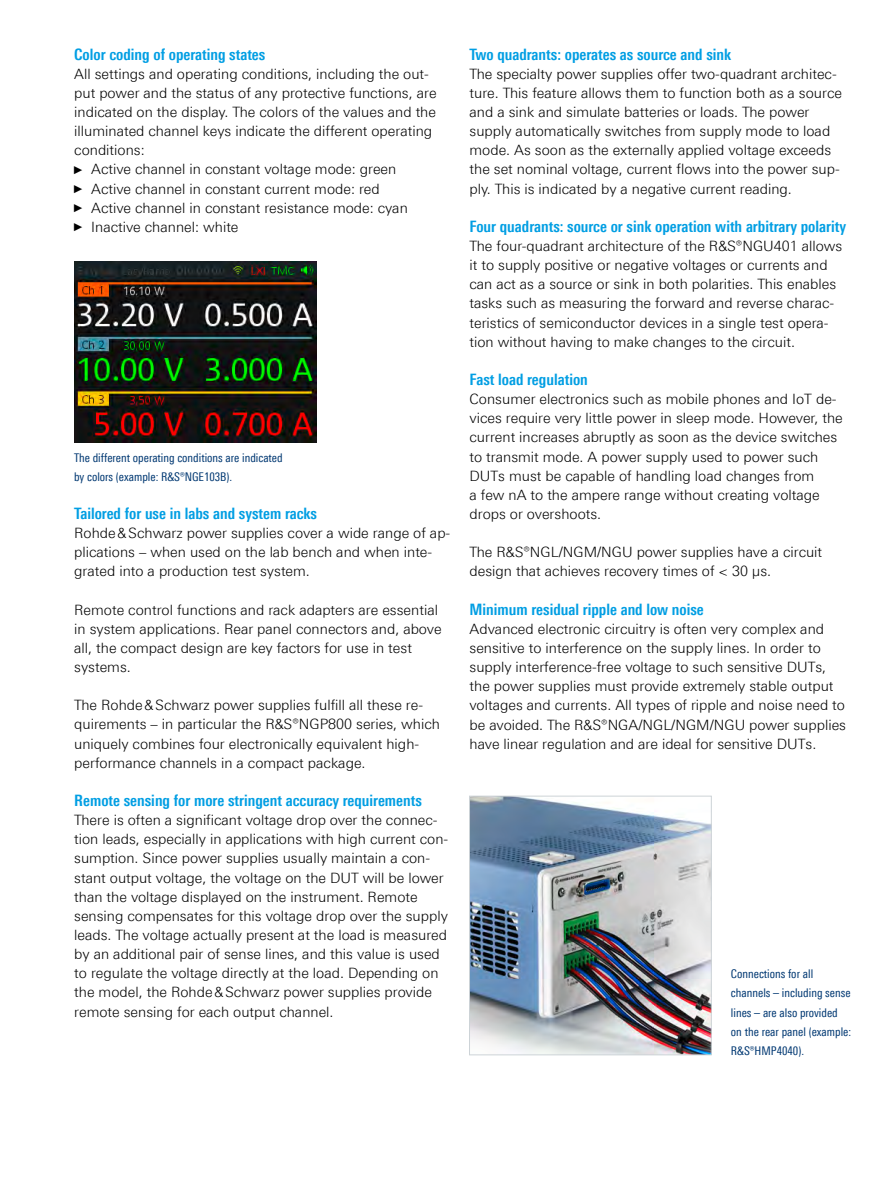
<style>
.page{position:relative;width:885px;height:1191px;background:#fff}
.page>*{position:absolute;margin:0;border:0;box-sizing:border-box;transform-origin:0 0}
.Absatzfett_cyan{font:700 15.75px "Linotype Univers 620 Cn";color:#009ee3}
.Haupttext_ohne_Absta{font:300 14.25px/19.2px "Linotype Univers 330";color:#000}
.Haupttext{font:300 14.25px/19.2px "Linotype Univers 330";color:#000}
.Bildunterschrift{font:12px/19.2px "Linotype Univers 420 Cn";color:#003872}
.s1{font-family:"Arial Narrow";font-weight:400;font-size:11.4px}
</style>
<div class="page">
<img style="left:74px;top:261px;width:242px;height:181px">
<img style="left:471px;top:797px;width:238px;height:256px">
<div style="left:469px;top:795px;width:242px;height:260px;border:1px solid #cdd3d7"></div>
<p class="Absatzfett_cyan" style="left:74px;top:45px;width:193px">Color coding of operating states</p>
<p class="Haupttext_ohne_Absta" style="left:74px;top:64px;width:364px">All settings and operating conditions, including the out&shy;put power and the status of any protective functions, are indicated on the display. The colors of the values and the illuminated channel keys indicate the different operating conditions:</p>
<p class="Haupttext_ohne_Absta" style="left:74px;top:160px;width:323px"><span class="s1">►</span> Active channel in constant voltage mode: green</p>
<p class="Haupttext_ohne_Absta" style="left:74px;top:179px;width:307px"><span class="s1">►</span> Active channel in constant current mode: red</p>
<p class="Haupttext_ohne_Absta" style="left:74px;top:198px;width:335px"><span class="s1">►</span> Active channel in constant resistance mode: cyan</p>
<p class="Haupttext_ohne_Absta" style="left:74px;top:217px;width:166px"><span class="s1">►</span> Inactive channel: white</p>
<p class="Bildunterschrift" style="left:74px;top:447px;width:210px">The different operating conditions are indicated by colors (example: R&amp;S®NGE103B).</p>
<p class="Absatzfett_cyan" style="left:74px;top:504px;width:244px">Tailored for use in labs and system racks</p>
<p class="Haupttext_ohne_Absta" style="left:74px;top:523px;width:377px">Rohde&amp;Schwarz power supplies cover a wide range of ap&shy;plications – when used on the lab bench and when inte&shy;grated into a production test system.</p>
<p class="Haupttext" style="left:74px;top:600px;width:369px">Remote control functions and rack adapters are essential in system applications. Rear panel connectors and, above all, the compact design are key factors for use in test systems.</p>
<p class="Haupttext" style="left:74px;top:695px;width:367px">The Rohde&amp;Schwarz power supplies fulfill all these re&shy;quirements – in particular the R&amp;S®NGP800 series, which uniquely combines four electronically equivalent high&shy;performance channels in a compact package.</p>
<p class="Absatzfett_cyan" style="left:74px;top:791px;width:349px">Remote sensing for more stringent accuracy requirements</p>
<p class="Haupttext_ohne_Absta" style="left:74px;top:810px;width:375px">There is often a significant voltage drop over the connec&shy;tion leads, especially in applications with high current con&shy;sumption. Since power supplies usually maintain a con&shy;stant output voltage, the voltage on the DUT will be lower than the voltage displayed on the instrument. Remote sensing compensates for this voltage drop over the supply leads. The voltage actually present at the load is measured by an additional pair of sense lines, and this value is used to regulate the voltage directly at the load. Depending on the model, the Rohde&amp;Schwarz power supplies provide remote sensing for each output channel.</p>
<p class="Absatzfett_cyan" style="left:469px;top:45px;width:263px">Two quadrants: operates as source and sink</p>
<p class="Haupttext_ohne_Absta" style="left:469px;top:64px;width:374px">The specialty power supplies offer two-quadrant architec&shy;ture. This feature allows them to function both as a source and a sink and simulate batteries or loads. The power supply automatically switches from supply mode to load mode. As soon as the externally applied voltage exceeds the set nominal voltage, current flows into the power sup&shy;ply. This is indicated by a negative current reading.</p>
<p class="Absatzfett_cyan" style="left:469px;top:217px;width:378px">Four quadrants: source or sink operation with arbitrary polarity</p>
<p class="Haupttext_ohne_Absta" style="left:469px;top:236px;width:374px">The four-quadrant architecture of the R&amp;S®NGU401 allows it to supply positive or negative voltages or currents and can act as a source or sink in both polarities. This enables tasks such as measuring the forward and reverse charac&shy;teristics of semiconductor devices in a single test opera&shy;tion without having to make changes to the circuit.</p>
<p class="Absatzfett_cyan" style="left:469px;top:370px;width:120px">Fast load regulation</p>
<p class="Haupttext_ohne_Absta" style="left:469px;top:389px;width:375px">Consumer electronics such as mobile phones and IoT de&shy;vices require very little power in sleep mode. However, the current increases abruptly as soon as the device switches to transmit mode. A power supply used to power such DUTs must be capable of handling load changes from<br>a few nA to the ampere range without creating voltage drops or overshoots.</p>
<p class="Haupttext" style="left:469px;top:542px;width:354px">The R&amp;S®NGL/NGM/NGU power supplies have a circuit design that achieves recovery times of &lt; 30 μs.</p>
<p class="Absatzfett_cyan" style="left:469px;top:599px;width:236px">Minimum residual ripple and low noise</p>
<p class="Haupttext_ohne_Absta" style="left:469px;top:619px;width:378px">Advanced electronic circuitry is often very complex and sensitive to interference on the supply lines. In order to supply interference-free voltage to such sensitive DUTs, the power supplies must provide extremely stable output voltages and currents. All types of ripple and noise need to be avoided. The R&amp;S®NGA/NGL/NGM/NGU power supplies have linear regulation and are ideal for sensitive DUTs.</p>
<p class="Bildunterschrift" style="left:730px;top:964px;width:122px">Connections for all channels – including sense lines – are also provided on the rear panel (example:<br>R&amp;S®HMP4040).</p>
</div>
